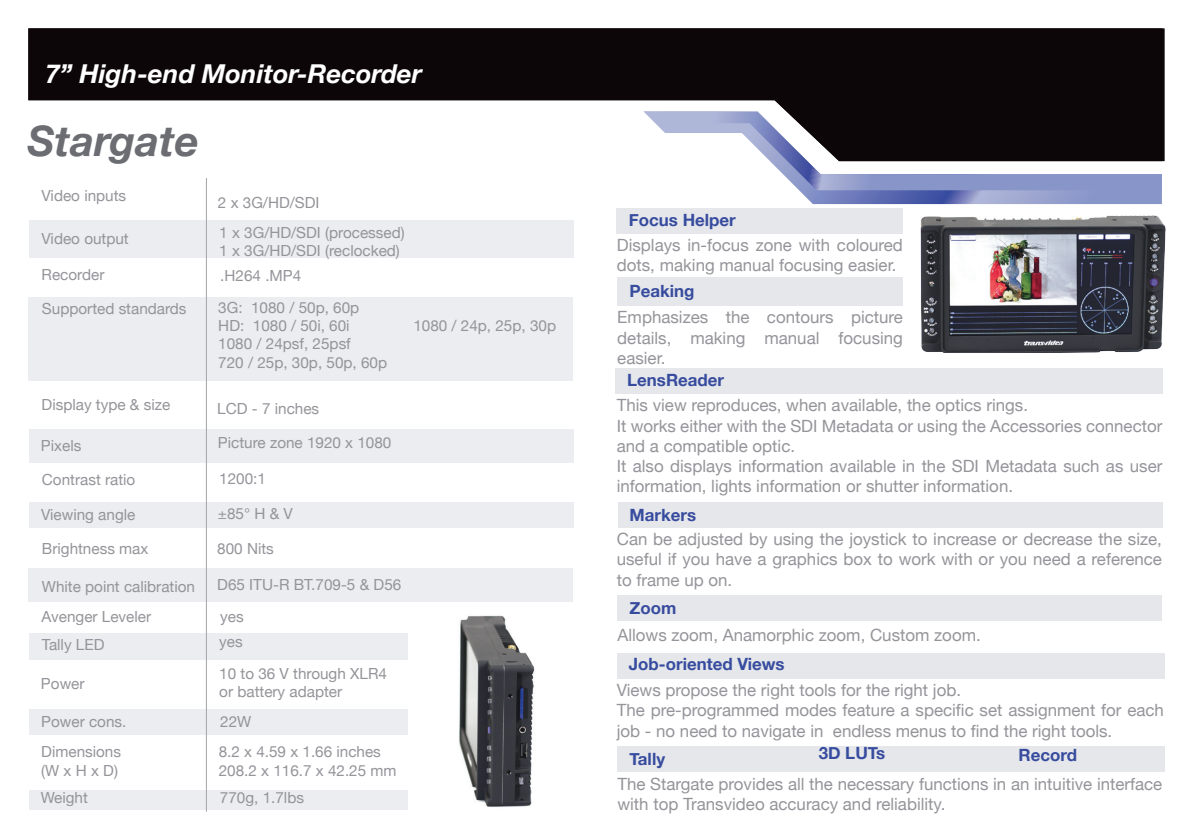
<style>
.page{position:relative;width:1191px;height:840px;background:#fff}
.page>*{position:absolute;margin:0;border:0;box-sizing:border-box;transform-origin:0 0}
.t1{font:italic 700 42px "Helvetica Neue";color:#6b6d72}
.t2{font:italic 700 26px "Helvetica Neue";color:#fff}
.t3{font:16.8px/20.2px "Helvetica Neue";color:#94949a}
.t4{font:700 16.8px "Helvetica Neue";color:#384c9f}
.t5{font:15.2px/18.4px "Helvetica Neue";color:#94949a}
</style>
<div class="page">
<svg style="left:28px;top:28px;width:1134px;height:133px;fill:#0c0609"></svg>
<svg style="left:644px;top:111px;width:517px;height:93px"></svg>
<svg style="left:661px;top:112px;width:500px;height:78px"></svg>
<div style="left:29px;top:790px;width:379px;height:19px;background:#ebedf0"></div>
<div style="left:29px;top:632px;width:379px;height:27px;background:#ebedf0"></div>
<div style="left:29px;top:429px;width:545px;height:33px;background:#ebedf0"></div>
<div style="left:29px;top:220px;width:545px;height:37px;background:#ebedf0"></div>
<div style="left:28px;top:297px;width:545px;height:83px;background:#ebedf0"></div>
<div style="left:29px;top:502px;width:545px;height:25px;background:#ebedf0"></div>
<div style="left:28px;top:567px;width:545px;height:34px;background:#ebedf0"></div>
<div style="left:29px;top:709px;width:379px;height:25px;background:#ebedf0"></div>
<div style="left:617px;top:277px;width:286px;height:29px;background:#e5e7ea"></div>
<div style="left:617px;top:652px;width:547px;height:26px;background:#e5e7ea"></div>
<div style="left:617px;top:594px;width:544px;height:26px;background:#e5e7ea"></div>
<div style="left:618px;top:502px;width:544px;height:26px;background:#e5e7ea"></div>
<div style="left:617px;top:208px;width:286px;height:25px;background:#e5e7ea"></div>
<div style="left:617px;top:746px;width:547px;height:25px;background:#e5e7ea"></div>
<hr style="left:206px;top:178px;width:1px;height:633px;background:#a3a4a8">
<img style="left:459px;top:615px;width:76px;height:192px">
<div style="left:616px;top:368px;width:547px;height:26px;background:#e5e7ea"></div>
<img style="left:920px;top:215px;width:246px;height:137px">
<h2 class="t2" style="left:45px;top:53px;width:378px">7” High-end Monitor-Recorder</h2>
<h1 class="t1" style="left:27px;top:108px;width:173px">Stargate</h1>
<p class="t5" style="left:42px;top:187px;width:86px">Video inputs</p>
<p class="t5" style="left:42px;top:230px;width:89px">Video output</p>
<p class="t5" style="left:42px;top:266px;width:64px">Recorder</p>
<p class="t5" style="left:42px;top:300px;width:146px">Supported standards</p>
<p class="t5" style="left:218px;top:194px;width:103px">2 x 3G/HD/SDI</p>
<p class="t5" style="left:219px;top:224px;width:187px">1 x 3G/HD/SDI (processed)<br>1 x 3G/HD/SDI (reclocked)</p>
<p class="t5" style="left:218px;top:260px;width:143px;line-height:32.2px">.H264 .MP4<br>3G: 1080 / 50p, 60p</p>
<p class="t5" style="left:218px;top:317px;width:133px">HD: 1080 / 50i, 60i</p>
<p class="t5" style="left:413px;top:317px;width:144px">1080 / 24p, 25p, 30p</p>
<p class="t5" style="left:218px;top:335px;width:170px">1080 / 24psf, 25psf<br>720 / 25p, 30p, 50p, 60p</p>
<p class="t5" style="left:217px;top:400px;width:103px">LCD - 7 inches</p>
<p class="t5" style="left:42px;top:396px;width:130px">Display type &amp; size</p>
<p class="t5" style="left:41px;top:437px;width:42px">Pixels</p>
<p class="t5" style="left:42px;top:471px;width:95px">Contrast ratio</p>
<p class="t5" style="left:41px;top:506px;width:96px">Viewing angle</p>
<p class="t5" style="left:42px;top:540px;width:108px">Brightness max</p>
<p class="t5" style="left:42px;top:571px;width:155px;line-height:30.2px">White point calibration<br>Avenger Leveler</p>
<p class="t5" style="left:42px;top:635px;width:64px">Tally LED</p>
<p class="t5" style="left:41px;top:675px;width:45px">Power</p>
<p class="t5" style="left:218px;top:434px;width:175px">Picture zone 1920 x 1080</p>
<p class="t5" style="left:219px;top:470px;width:48px">1200:1</p>
<p class="t5" style="left:218px;top:505px;width:77px">±85° H &amp; V</p>
<p class="t5" style="left:217px;top:540px;width:58px">800 Nits</p>
<p class="t5" style="left:217px;top:570px;width:186px;line-height:31.2px">D65 ITU-R BT.709-5 &amp; D56 yes</p>
<p class="t5" style="left:219px;top:633px;width:25px">yes</p>
<p class="t5" style="left:219px;top:665px;width:169px">10 to 36 V through XLR4 or battery adapter</p>
<p class="t5" style="left:41px;top:713px;width:87px">Power cons.</p>
<p class="t5" style="left:41px;top:743px;width:81px">Dimensions (W x H x D)</p>
<p class="t5" style="left:220px;top:713px;width:33px">22W</p>
<p class="t5" style="left:219px;top:743px;width:179px">8.2 x 4.59 x 1.66 inches<br>208.2 x 116.7 x 42.25 mm</p>
<p class="t5" style="left:41px;top:788px;width:48px">Weight</p>
<p class="t5" style="left:220px;top:788px;width:86px">770g, 1.7lbs</p>
<p class="t4" style="left:629px;top:207px;width:108px">Focus Helper</p>
<p class="t3" style="left:617px;top:235px;width:288px">Displays in-focus zone with coloured dots, making manual focusing easier.</p>
<p class="t3" style="left:617px;top:308px;width:287px;text-align:justify">Emphasizes the contours picture details, making manual focusing easier.</p>
<p class="t4" style="left:629px;top:278px;width:67px">Peaking</p>
<p class="t4" style="left:627px;top:366px;width:98px">LensReader</p>
<p class="t3" style="left:617px;top:396px;width:547px">This view reproduces, when available, the optics rings.<br>It works either with the SDI Metadata or using the Accessories connector and a compatible optic.<br>It also displays information available in the SDI Metadata such as user information, lights information or shutter information.</p>
<p class="t4" style="left:629px;top:502px;width:68px">Markers</p>
<p class="t3" style="left:617px;top:529px;width:546px;text-align:justify">Can be adjusted by using the joystick to increase or decrease the size, useful if you have a graphics box to work with or you need a reference to frame up on.</p>
<p class="t3" style="left:617px;top:625px;width:365px">Allows zoom, Anamorphic zoom, Custom zoom.</p>
<p class="t3" style="left:617px;top:680px;width:549px">Views propose the right tools for the right job.<br>The pre-programmed modes feature a specific set assignment for each job - no need to navigate in endless menus to find the right tools.</p>
<p class="t3" style="left:617px;top:774px;width:546px">The Stargate provides all the necessary functions in an intuitive interface with top Transvideo accuracy and reliability.</p>
<p class="t4" style="left:629px;top:594px;width:48px">Zoom</p>
<p class="t4" style="left:629px;top:650px;width:157px">Job-oriented Views</p>
<p class="t4" style="left:629px;top:745px;width:37px">Tally</p>
<p class="t4" style="left:818px;top:739px;width:68px">3D LUTs</p>
<p class="t4" style="left:1018px;top:741px;width:60px">Record</p>
</div>
